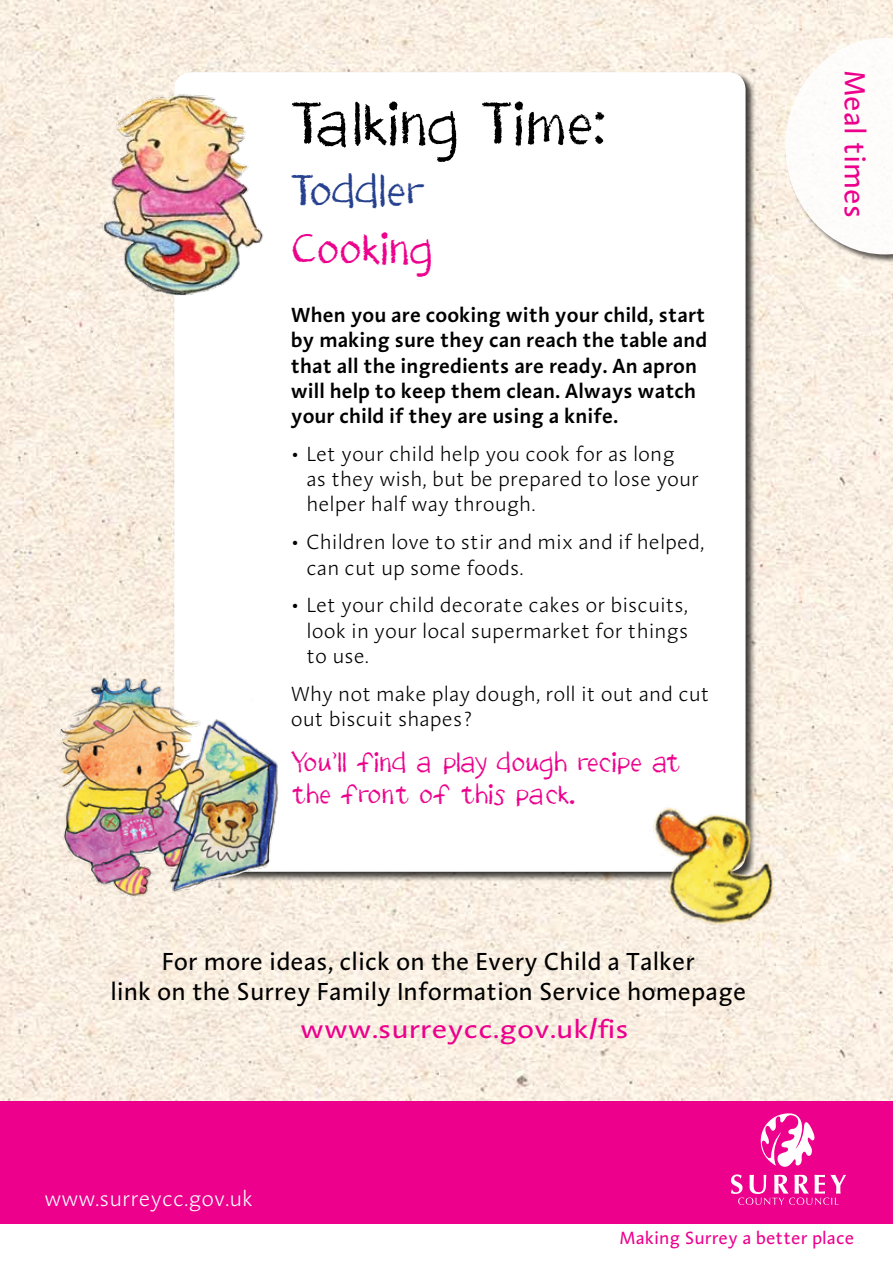
<style>
.page{position:relative;width:893px;height:1263px;background:#fff}
.page>*{position:absolute;margin:0;border:0;box-sizing:border-box;transform-origin:0 0}
.t1{font:59.55px "Drawzing";color:#000}
.t2{font:43.95px "Drawzing";color:#25408f}
.t3{font:43.95px "Drawzing";color:#ec008c}
.t4{font:29.85px "Linotype Aroma";color:#ec008c}
.t5{font:27px/32.2px "Drawzing";color:#ec008c}
.t6{font:26.25px "Linotype Aroma";color:#ec008c;scale:1.15 1}
.t7{font:25.2px/30.3px "Linotype Aroma";color:#000;text-align:center}
.t8{font:300 22.2px "Linotype Aroma";color:#fff}
.t9{font:300 21px/25.2px "Linotype Aroma";color:#000}
.t10{font:600 21px/25.2px "Linotype Aroma";color:#000}
.t11{font:18.15px "Linotype Aroma";color:#ec008c}
</style>
<div class="page">
<img style="left:0;top:0;width:893px;height:1101px">
<div style="left:785px;top:37px;width:108px;height:226px;background:#000;opacity:.75"></div>
<svg style="left:785px;top:38px;width:108px;height:216px"></svg>
<div style="left:174px;top:72px;width:582px;height:811px;background:#000;opacity:.75"></div>
<div style="left:174px;top:72px;width:571px;height:800px;background:#fff;border-radius:17px"></div>
<div style="left:0;top:1101px;width:893px;height:122px;background:#ec008c"></div>
<svg style="left:731px;top:1174px;width:115px;height:31px"></svg>
<svg style="left:761px;top:1113px;width:54px;height:54px"></svg>
<img style="left:30px;top:651px;width:289px;height:274px">
<img style="left:93px;top:90px;width:171px;height:218px">
<img style="left:611px;top:782px;width:212px;height:177px">
<h1 class="t1" style="left:291px;top:86px;width:317px">Talking Time:</h1>
<h2 class="t2" style="left:291px;top:163px;width:135px">Toddler</h2>
<h2 class="t3" style="left:291px;top:221px;width:144px">Cooking</h2>
<p class="t10" style="left:291px;top:302px;width:418px">When you are cooking with your child, start by making sure they can reach the table and that all the ingredients are ready. An apron will help to keep them clean. Always watch your child if they are using a knife.</p>
<p class="t9" style="left:306px;top:441px;width:394px;text-indent:-16px">• Let your child help you cook for as long as they wish, but be prepared to lose your helper half way through.</p>
<p class="t9" style="left:306px;top:529px;width:400px;text-indent:-16px">• Children love to stir and mix and if helped, can cut up some foods.</p>
<p class="t9" style="left:306px;top:592px;width:383px;text-align:justify;text-indent:-16px">• Let your child decorate cakes or biscuits, look in your local supermarket for things to use.</p>
<p class="t9" style="left:291px;top:681px;width:420px">Why not make play dough, roll it out and cut out biscuit shapes?</p>
<p class="t5" style="left:291px;top:747px;width:391px">You’ll find a play dough recipe at the front of this pack.</p>
<p class="t7" style="left:110px;top:945px;width:638px">For more ideas, click on the Every Child a Talker<br>link on the Surrey Family Information Service homepage</p>
<p class="t6" style="left:300px;top:1012px;width:287px">www.surreycc.gov.uk/fis</p>
<p class="t8" style="left:44px;top:1184px;width:210px">www.surreycc.gov.uk</p>
<h3 class="t4" style="left:874px;top:70px;width:150px;rotate:90deg">Meal times</h3>
<p class="t11" style="left:619px;top:1226px;width:236px">Making Surrey a better place</p>
</div>
